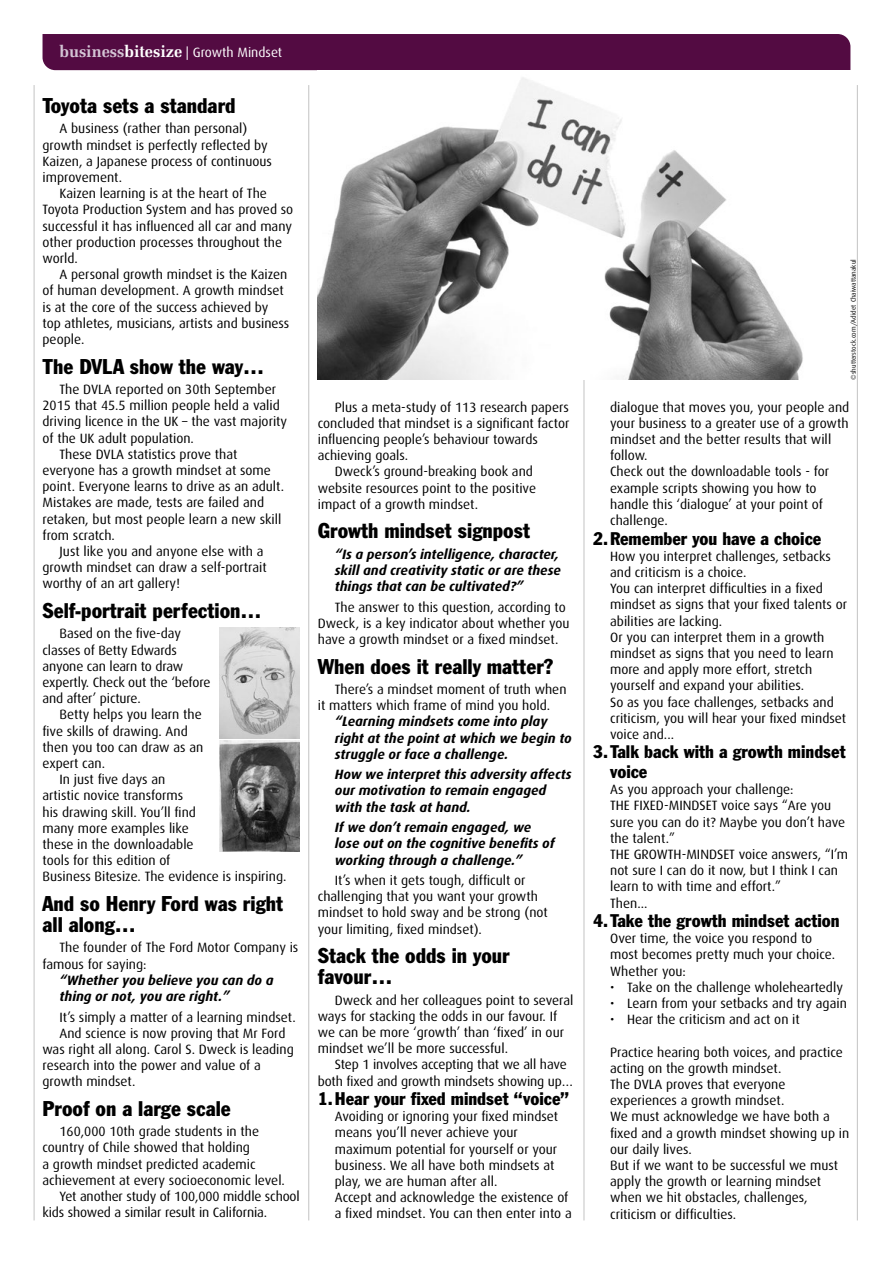
<style>
.page{position:relative;width:893px;height:1263px;background:#fff}
.page>*{position:absolute;margin:0;border:0;box-sizing:border-box;transform-origin:0 0}
.SUBHEAD{font:condensed 21px/21px "Franklin Gothic BT";color:#000}
.SUBHEAD_SM{font:condensed 18px/19.5px "Franklin Gothic BT";color:#000}
.body{font:13.5px/16.2px "Dax";color:#000}
.QUOTE{font:italic 700 13.5px/16.2px "Dax";color:#000}
.BULLIT{font:13.5px "Dax";color:#000}
.body-2{font:13.5px "Dax";color:#fff}
.PHOTO_CREDIT{font:6.75px "Dax";color:#000}
.s1{font-family:"Zapf Elliptical 711 BT";font-weight:700;font-size:16.5px;color:#d3c4d4}
.s2{font-family:"Zapf Elliptical 711 BT";font-weight:700;font-size:16.5px}
</style>
<div class="page">
<hr style="left:308px;top:85px;width:1px;height:1135px;background:#c6c6c6">
<hr style="left:583px;top:85px;width:1px;height:1135px;background:#c6c6c6">
<hr style="left:34px;top:85px;width:1px;height:1135px;background:#c6c6c6">
<hr style="left:857px;top:85px;width:1px;height:1135px;background:#c6c6c6">
<div style="left:43px;top:34px;width:807px;height:36px;background:#530b42"></div>
<img style="left:318px;top:77px;width:485px;height:303px">
<img style="left:219px;top:741px;width:81px;height:110px">
<img style="left:219px;top:628px;width:81px;height:110px">
<p class="body-2" style="left:60px;top:45px;width:224px"><span class="s1">business</span><span class="s2">bitesize</span> | Growth Mindset</p>
<p class="SUBHEAD" style="left:43px;top:94px;width:195px">Toyota sets a standard</p>
<p class="body" style="left:43px;top:121px;width:231px;text-indent:17px">A business (rather than personal) growth mindset is perfectly reflected by<br>Kaizen, a Japanese process of continuous improvement.</p>
<p class="body" style="left:43px;top:186px;width:252px;text-indent:17px">Kaizen learning is at the heart of The Toyota Production System and has proved so successful it has influenced all car and many other production processes throughout the world.</p>
<p class="body" style="left:43px;top:267px;width:248px;text-indent:17px">A personal growth mindset is the Kaizen of human development. A growth mindset is at the core of the success achieved by top athletes, musicians, artists and business people.</p>
<p class="SUBHEAD" style="left:43px;top:355px;width:223px">The DVLA show the way…</p>
<p class="body" style="left:43px;top:381px;width:246px;text-indent:17px">The DVLA reported on 30th September 2015 that 45.5 million people held a valid driving licence in the UK – the vast majority of the UK adult population.</p>
<p class="body" style="left:43px;top:446px;width:243px;text-indent:17px">These DVLA statistics prove that everyone has a growth mindset at some point. Everyone learns to drive as an adult.<br>Mistakes are made, tests are failed and retaken, but most people learn a new skill from scratch.</p>
<p class="body" style="left:43px;top:543px;width:226px;text-indent:17px">Just like you and anyone else with a growth mindset can draw a self-portrait worthy of an art gallery!</p>
<p class="SUBHEAD" style="left:43px;top:599px;width:221px">Self-portrait perfection…</p>
<p class="body" style="left:43px;top:626px;width:170px;text-indent:17px">Based on the five-day classes of Betty Edwards anyone can learn to draw expertly. Check out the ‘before and after’ picture.</p>
<p class="body" style="left:43px;top:707px;width:162px;text-indent:17px">Betty helps you learn the five skills of drawing. And then you too can draw as an expert can.</p>
<p class="body" style="left:43px;top:772px;width:245px;text-indent:17px">In just five days an<br>artistic novice transforms<br>his drawing skill. You’ll find<br>many more examples like<br>these in the downloadable<br>tools for this edition of<br>Business Bitesize. The evidence is inspiring.</p>
<p class="SUBHEAD" style="left:43px;top:892px;width:242px">And so Henry Ford was right all along…</p>
<p class="body" style="left:43px;top:940px;width:257px;text-indent:17px">The founder of The Ford Motor Company is famous for saying:</p>
<p class="QUOTE" style="left:60px;top:972px;width:216px">“Whether you believe you can do a thing or not, you are right.”</p>
<p class="body" style="left:60px;top:1009px;width:238px">It’s simply a matter of a learning mindset.</p>
<p class="body" style="left:43px;top:1025px;width:253px;text-indent:17px">And science is now proving that Mr Ford was right all along. Carol S. Dweck is leading research into the power and value of a growth mindset.</p>
<p class="SUBHEAD" style="left:43px;top:1097px;width:190px">Proof on a large scale</p>
<p class="body" style="left:43px;top:1123px;width:244px;text-indent:17px">160,000 10th grade students in the country of Chile showed that holding<br>a growth mindset predicted academic achievement at every socioeconomic level.</p>
<p class="body" style="left:43px;top:1188px;width:259px;text-indent:17px">Yet another study of 100,000 middle school kids showed a similar result in California.</p>
<p class="body" style="left:318px;top:399px;width:253px;text-indent:17px">Plus a meta-study of 113 research papers concluded that mindset is a significant factor influencing people’s behaviour towards achieving goals.</p>
<p class="body" style="left:318px;top:464px;width:220px;text-indent:17px">Dweck’s ground-breaking book and website resources point to the positive impact of a growth mindset.</p>
<p class="SUBHEAD" style="left:318px;top:520px;width:214px">Growth mindset signpost</p>
<p class="QUOTE" style="left:335px;top:546px;width:228px">“Is a person’s intelligence, character, skill and creativity static or are these things that can be cultivated?”</p>
<p class="body" style="left:318px;top:599px;width:253px;text-indent:17px">The answer to this question, according to<br>Dweck, is a key indicator about whether you have a growth mindset or a fixed mindset.</p>
<p class="SUBHEAD" style="left:318px;top:655px;width:237px">When does it really matter?</p>
<p class="body" style="left:318px;top:681px;width:250px;text-indent:17px">There’s a mindset moment of truth when it matters which frame of mind you hold.</p>
<p class="QUOTE" style="left:335px;top:714px;width:238px">“Learning mindsets come into play right at the point at which we begin to struggle or face a challenge.</p>
<p class="QUOTE" style="left:335px;top:766px;width:238px">How we interpret this adversity affects our motivation to remain engaged with the task at hand.</p>
<p class="QUOTE" style="left:335px;top:819px;width:221px">If we don’t remain engaged, we lose out on the cognitive benefits of working through a challenge.”</p>
<p class="body" style="left:318px;top:872px;width:231px;text-indent:17px">It’s when it gets tough, difficult or challenging that you want your growth mindset to hold sway and be strong (not your limiting, fixed mindset).</p>
<p class="SUBHEAD" style="left:318px;top:944px;width:193px">Stack the odds in your favour…</p>
<p class="body" style="left:318px;top:992px;width:257px;text-indent:17px">Dweck and her colleagues point to several ways for stacking the odds in our favour. If we can be more ‘growth’ than ‘fixed’ in our mindset we’ll be more successful.</p>
<p class="body" style="left:318px;top:1057px;width:257px;text-indent:17px">Step 1 involves accepting that we all have both fixed and growth mindsets showing up…</p>
<p class="SUBHEAD_SM" style="left:318px;top:1088px;width:253px">1.Hear your fixed mindset “voice”</p>
<p class="body" style="left:335px;top:1108px;width:225px">Avoiding or ignoring your fixed mindset means you’ll never achieve your maximum potential for yourself or your business. We all have both mindsets at play, we are human after all.</p>
<p class="body" style="left:335px;top:1189px;width:238px">Accept and acknowledge the existence of a fixed mindset. You can then enter into a</p>
<p class="PHOTO_CREDIT" style="left:850px;top:380px;width:122px;rotate:-90deg">©shutterstock.com/Adidet Chaiwattanakul</p>
<p class="body" style="left:610px;top:399px;width:241px">dialogue that moves you, your people and your business to a greater use of a growth mindset and the better results that will follow.</p>
<p class="body" style="left:610px;top:464px;width:221px">Check out the downloadable tools - for example scripts showing you how to handle this ‘dialogue’ at your point of challenge.</p>
<p class="SUBHEAD_SM" style="left:593px;top:528px;width:230px">2.Remember you have a choice</p>
<p class="body" style="left:610px;top:548px;width:222px">How you interpret challenges, setbacks and criticism is a choice.</p>
<p class="body" style="left:610px;top:580px;width:238px">You can interpret difficulties in a fixed mindset as signs that your fixed talents or abilities are lacking.</p>
<p class="body" style="left:610px;top:629px;width:225px">Or you can interpret them in a growth mindset as signs that you need to learn more and apply more effort, stretch yourself and expand your abilities.</p>
<p class="body" style="left:610px;top:694px;width:238px">So as you face challenges, setbacks and criticism, you will hear your fixed mindset voice and...</p>
<p class="SUBHEAD_SM" style="left:610px;top:742px;width:237px;text-indent:-17px">3.Talk back with a growth mindset voice</p>
<p class="body" style="left:610px;top:781px;width:185px">As you approach your challenge:</p>
<p class="body" style="left:610px;top:798px;width:237px">THE FIXED-MINDSET voice says “Are you sure you can do it? Maybe you don’t have the talent.”</p>
<p class="body" style="left:610px;top:846px;width:239px">THE GROWTH-MINDSET voice answers, “I’m not sure I can do it now, but I think I can learn to with time and effort.”</p>
<p class="body" style="left:610px;top:895px;width:39px">Then...</p>
<p class="SUBHEAD_SM" style="left:593px;top:910px;width:248px">4.Take the growth mindset action</p>
<p class="body" style="left:610px;top:931px;width:226px">Over time, the voice you respond to most becomes pretty much your choice.<br>Whether you:</p>
<p class="BULLIT" style="left:610px;top:980px;width:234px">• Take on the challenge wholeheartedly</p>
<p class="BULLIT" style="left:610px;top:996px;width:238px">• Learn from your setbacks and try again</p>
<p class="BULLIT" style="left:610px;top:1012px;width:191px">• Hear the criticism and act on it</p>
<p class="body" style="left:610px;top:1044px;width:234px">Practice hearing both voices, and practice acting on the growth mindset.</p>
<p class="body" style="left:610px;top:1076px;width:177px">The DVLA proves that everyone experiences a growth mindset.</p>
<p class="body" style="left:610px;top:1109px;width:241px">We must acknowledge we have both a fixed and a growth mindset showing up in our daily lives.</p>
<p class="body" style="left:610px;top:1157px;width:229px">But if we want to be successful we must apply the growth or learning mindset when we hit obstacles, challenges, criticism or difficulties.</p>
</div>
